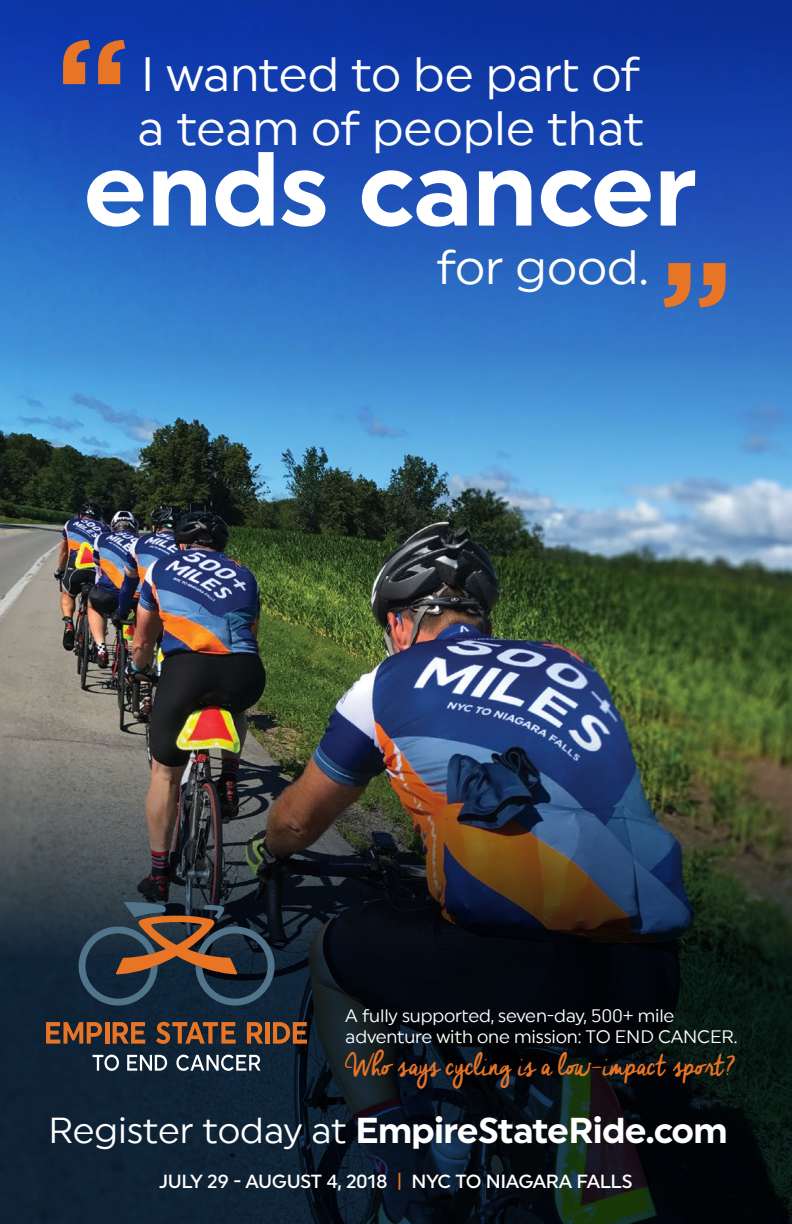
<style>
.page{position:relative;width:792px;height:1224px;background:#fff}
.page>*{position:absolute;margin:0;border:0;box-sizing:border-box;transform-origin:0 0}
.t1{font:105px "Uniform Regular 2";color:#fff}
.t2{font:48px/54px "Uniform Regular 3";color:#fff}
.t3{font:38px "Cheddar Jack";letter-spacing:-.025em;color:#e87425}
.t4{font:700 36px "Uniform";letter-spacing:-.02em;color:#fff}
.t5{font:500 19px "Uniform";letter-spacing:-.02em;color:#fff}
.t6{font:18px/21px "Uniform Regular 3";letter-spacing:-.01em;color:#fff}
.s1{font-family:"Uniform Regular 3";font-weight:400}
.s2{color:#e87425}
</style>
<div class="page">
<img style="left:0;top:618px;width:792px;height:70px">
<img style="left:0;top:0;width:792px;height:618px">
<svg style="left:63px;top:40px;width:62px;height:44px;background:#905d5b"></svg>
<svg style="left:663px;top:263px;width:63px;height:44px;background:#9a6e64"></svg>
<img style="left:0;top:688px;width:792px;height:536px">
<svg style="left:93px;top:1055px;width:26px;height:16px"></svg>
<svg style="left:127px;top:1055px;width:40px;height:16px"></svg>
<svg style="left:176px;top:1055px;width:85px;height:16px"></svg>
<svg style="left:46px;top:1022px;width:56px;height:22px"></svg>
<hr style="left:105px;top:1022px;width:4px;height:22px;background:#e87425">
<svg style="left:113px;top:1022px;width:32px;height:22px"></svg>
<svg style="left:156px;top:1022px;width:80px;height:22px;background:#75492d"></svg>
<svg style="left:247px;top:1022px;width:16px;height:22px"></svg>
<div style="left:265px;top:1022px;width:5px;height:22px;background:#e87425"></div>
<svg style="left:273px;top:1022px;width:34px;height:22px"></svg>
<svg style="left:79px;top:902px;width:196px;height:104px;background:#393b40"></svg>
<h2 class="t2" style="left:137px;top:46px;width:508px">I wanted to be part of a team of people that</h2>
<h1 class="t1" style="left:83px;top:126px;width:616px">ends cancer</h1>
<h2 class="t2" style="left:437px;top:239px;width:214px">for good.</h2>
<p class="t6" style="left:345px;top:1005px;width:394px">A fully supported, seven-day, 500+ mile adventure with one mission: TO END CANCER.</p>
<h3 class="t3" style="left:345px;top:1044px;width:392px">Who says cycling is a low-impact sport?</h3>
<h3 class="t4" style="left:48px;top:1109px;width:681px"><span class="s1">Register today at</span> EmpireStateRide.com</h3>
<p class="t5" style="left:159px;top:1170px;width:475px">JULY 29 - AUGUST 4, 2018 <span class="s2">|</span> NYC TO NIAGARA FALLS</p>
</div>
